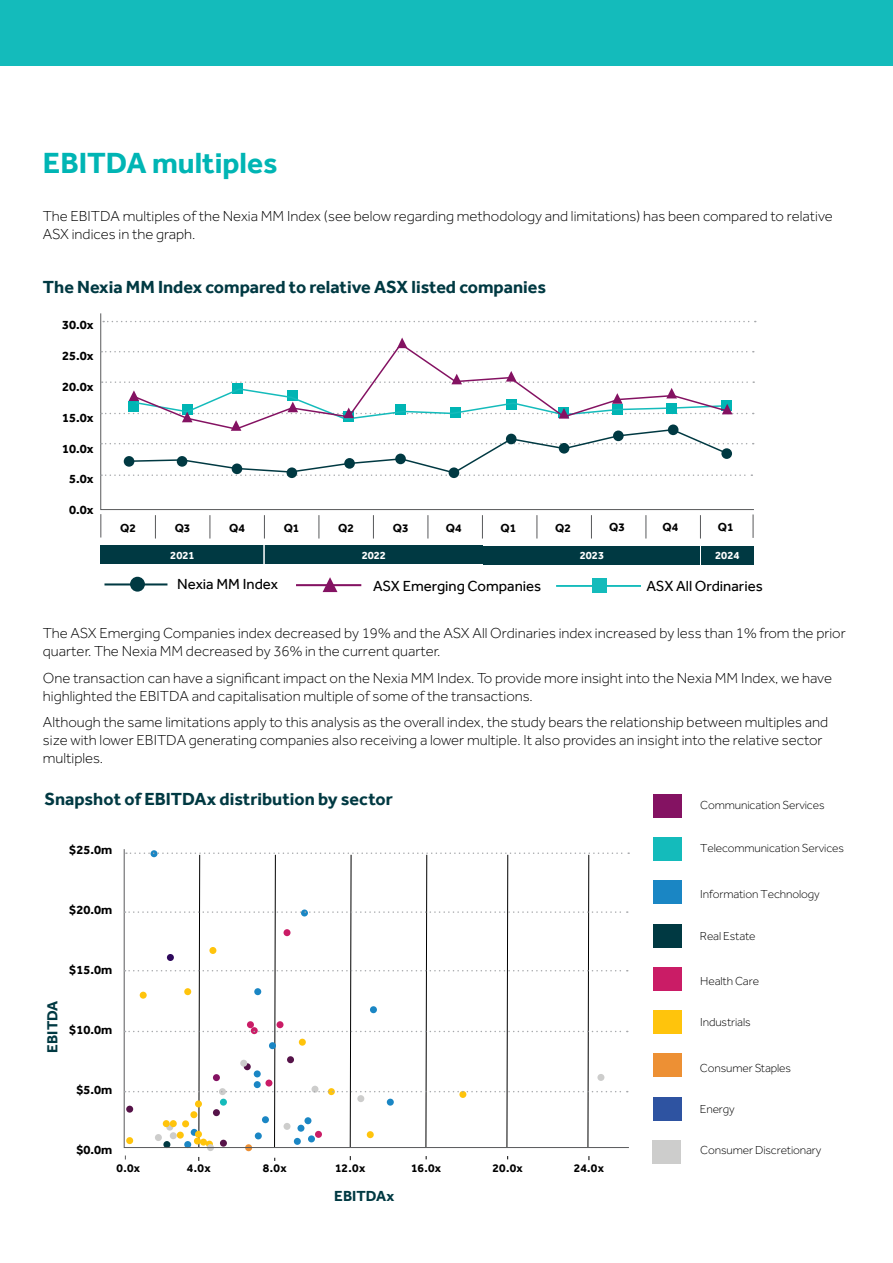
<style>
.page{position:relative;width:893px;height:1263px;background:#fff}
.page>*{position:absolute;margin:0;border:0;box-sizing:border-box;transform-origin:0 0}
.t1{font:700 30px "Effra";color:#00b5b4}
.t2{font:700 18px "Effra";color:#003942}
.t3{font:300 15px/18px "Effra";color:#000}
.t4{font:15px "Effra";color:#000}
.t5{font:700 15px "Effra";color:#003942}
.t6{font:700 12.9px "Effra";color:#000}
.t7{font:300 12px "Effra";letter-spacing:-.01em;color:#000}
.t8{font:700 12px "Effra";color:#000}
.t9{font:700 11.25px "Effra";color:#fff}
</style>
<div class="page">
<div style="left:0;top:0;width:893px;height:66px;background:#14bbbb"></div>
<svg style="left:100px;top:313px;width:655px;height:197px"></svg>
<svg style="left:103px;top:321px;width:653px;height:1px"></svg>
<div style="left:245px;top:1144px;width:7px;height:7px;background:#ed9034;border-radius:50%"></div>
<div style="left:207px;top:1144px;width:7px;height:7px;background:#cdcdcc;border-radius:50%"></div>
<div style="left:653px;top:838px;width:28px;height:23px;background:#14bbbb"></div>
<div style="left:653px;top:881px;width:28px;height:23px;background:#1a86c4"></div>
<div style="left:653px;top:924px;width:28px;height:23px;background:#003942"></div>
<div style="left:653px;top:967px;width:28px;height:23px;background:#ca1c66"></div>
<div style="left:653px;top:1011px;width:28px;height:23px;background:#ffc40c"></div>
<div style="left:653px;top:1054px;width:28px;height:23px;background:#ed9034"></div>
<div style="left:653px;top:1097px;width:28px;height:23px;background:#2e53a1"></div>
<div style="left:653px;top:794px;width:28px;height:23px;background:#841262"></div>
<div style="left:652px;top:1140px;width:29px;height:23px;background:#cdcdcc"></div>
<div style="left:130px;top:577px;width:15px;height:15px;background:#003942;border-radius:50%"></div>
<hr style="left:104px;top:583px;width:63px;height:2px;background:#003942">
<svg style="left:323px;top:577px;width:14px;height:15px"></svg>
<hr style="left:296px;top:584px;width:65px;height:2px;background:#841262">
<div style="left:592px;top:578px;width:15px;height:15px;background:#14bbbb"></div>
<hr style="left:556px;top:585px;width:85px;height:2px;background:#14bbbb">
<div style="left:100px;top:546px;width:165px;height:18px;background:#003942"></div>
<div style="left:265px;top:546px;width:218px;height:18px;background:#003942"></div>
<hr style="left:263px;top:543px;width:2px;height:21px;background:#fff">
<div style="left:484px;top:546px;width:216px;height:18px;background:#003942"></div>
<svg style="left:100px;top:514px;width:1px;height:23px"></svg>
<svg style="left:753px;top:514px;width:1px;height:24px"></svg>
<svg style="left:155px;top:515px;width:1px;height:23px"></svg>
<svg style="left:210px;top:515px;width:1px;height:23px"></svg>
<svg style="left:264px;top:515px;width:2px;height:45px"></svg>
<svg style="left:319px;top:515px;width:1px;height:23px"></svg>
<svg style="left:373px;top:515px;width:1px;height:23px"></svg>
<svg style="left:428px;top:515px;width:1px;height:23px"></svg>
<svg style="left:482px;top:515px;width:1px;height:31px"></svg>
<svg style="left:537px;top:515px;width:1px;height:23px"></svg>
<svg style="left:646px;top:515px;width:1px;height:23px"></svg>
<svg style="left:591px;top:515px;width:1px;height:23px"></svg>
<svg style="left:700px;top:515px;width:1px;height:23px"></svg>
<div style="left:287px;top:467px;width:10px;height:11px;background:#003942;border-radius:50%"></div>
<div style="left:449px;top:467px;width:10px;height:11px;background:#003942;border-radius:50%"></div>
<svg style="left:101px;top:337px;width:653px;height:15px"></svg>
<svg style="left:133px;top:342px;width:598px;height:29px"></svg>
<svg style="left:101px;top:371px;width:653px;height:105px"></svg>
<div style="left:701px;top:546px;width:52px;height:18px;background:#003942"></div>
<svg style="left:125px;top:852px;width:504px;height:296px"></svg>
<h1 class="t1" style="left:43px;top:145px;width:236px">EBITDA multiples</h1>
<p class="t3" style="left:43px;top:207px;width:791px">The EBITDA multiples of the Nexia MM Index (see below regarding methodology and limitations) has been compared to relative<br>ASX indices in the graph.</p>
<p class="t2" style="left:43px;top:276px;width:505px">The Nexia MM Index compared to relative ASX listed companies</p>
<p class="t6" style="left:62px;top:317px;width:33px">30.0x</p>
<p class="t6" style="left:62px;top:348px;width:33px">25.0x</p>
<p class="t6" style="left:62px;top:379px;width:33px">20.0x</p>
<p class="t6" style="left:62px;top:410px;width:33px">15.0x</p>
<p class="t6" style="left:62px;top:440px;width:33px">10.0x</p>
<p class="t6" style="left:69px;top:471px;width:26px">5.0x</p>
<p class="t6" style="left:69px;top:502px;width:26px">0.0x</p>
<p class="t8" style="left:120px;top:520px;width:17px">Q2</p>
<p class="t8" style="left:175px;top:520px;width:17px">Q3</p>
<p class="t8" style="left:229px;top:520px;width:17px">Q4</p>
<p class="t8" style="left:284px;top:520px;width:17px">Q1</p>
<p class="t8" style="left:338px;top:520px;width:17px">Q2</p>
<p class="t8" style="left:393px;top:520px;width:17px">Q3</p>
<p class="t8" style="left:446px;top:520px;width:17px">Q4</p>
<p class="t8" style="left:501px;top:520px;width:17px">Q1</p>
<p class="t8" style="left:555px;top:520px;width:17px">Q2</p>
<p class="t8" style="left:609px;top:519px;width:17px">Q3</p>
<p class="t8" style="left:663px;top:519px;width:17px">Q4</p>
<p class="t8" style="left:718px;top:519px;width:17px">Q1</p>
<p class="t9" style="left:715px;top:548px;width:26px">2024</p>
<p class="t9" style="left:170px;top:548px;width:26px">2021</p>
<p class="t9" style="left:362px;top:548px;width:26px">2022</p>
<p class="t9" style="left:580px;top:548px;width:26px">2023</p>
<p class="t4" style="left:177px;top:576px;width:102px">Nexia MM Index</p>
<p class="t4" style="left:373px;top:577px;width:170px">ASX Emerging Companies</p>
<p class="t4" style="left:647px;top:577px;width:118px">ASX All Ordinaries</p>
<p class="t3" style="left:43px;top:624px;width:804px">The ASX Emerging Companies index decreased by 19% and the ASX All Ordinaries index increased by less than 1% from the prior quarter. The Nexia MM decreased by 36% in the current quarter.</p>
<p class="t3" style="left:43px;top:669px;width:791px">One transaction can have a significant impact on the Nexia MM Index. To provide more insight into the Nexia MM Index, we have highlighted the EBITDA and capitalisation multiple of some of the transactions.</p>
<p class="t3" style="left:43px;top:713px;width:787px">Although the same limitations apply to this analysis as the overall index, the study bears the relationship between multiples and size with lower EBITDA generating companies also receiving a lower multiple. It also provides an insight into the relative sector multiples.</p>
<p class="t2" style="left:44px;top:788px;width:350px">Snapshot of EBITDAx distribution by sector</p>
<p class="t6" style="left:69px;top:842px;width:44px">$25.0m</p>
<p class="t6" style="left:69px;top:902px;width:44px">$20.0m</p>
<p class="t5" style="left:43px;top:1052px;width:53px;rotate:-90deg">EBITDA</p>
<p class="t6" style="left:69px;top:962px;width:44px">$15.0m</p>
<p class="t6" style="left:69px;top:1022px;width:44px">$10.0m</p>
<p class="t6" style="left:76px;top:1082px;width:37px">$5.0m</p>
<p class="t6" style="left:76px;top:1142px;width:37px">$0.0m</p>
<p class="t8" style="left:117px;top:1161px;width:25px">0.0x</p>
<p class="t8" style="left:335px;top:1161px;width:32px">12.0x</p>
<p class="t8" style="left:187px;top:1161px;width:25px">4.0x</p>
<p class="t8" style="left:263px;top:1161px;width:25px">8.0x</p>
<p class="t8" style="left:411px;top:1161px;width:32px">16.0x</p>
<p class="t8" style="left:492px;top:1161px;width:32px">20.0x</p>
<p class="t8" style="left:574px;top:1161px;width:32px">24.0x</p>
<p class="t5" style="left:334px;top:1186px;width:62px">EBITDAx</p>
<p class="t7" style="left:700px;top:798px;width:126px">Communication Services</p>
<p class="t7" style="left:700px;top:841px;width:145px">Telecommunication Services</p>
<p class="t7" style="left:700px;top:887px;width:121px">Information Technology</p>
<p class="t7" style="left:700px;top:930px;width:57px">Real Estate</p>
<p class="t7" style="left:700px;top:974px;width:60px">Health Care</p>
<p class="t7" style="left:700px;top:1015px;width:52px">Industrials</p>
<p class="t7" style="left:700px;top:1061px;width:93px">Consumer Staples</p>
<p class="t7" style="left:700px;top:1102px;width:36px">Energy</p>
<p class="t7" style="left:700px;top:1144px;width:123px">Consumer Discretionary</p>
</div>
